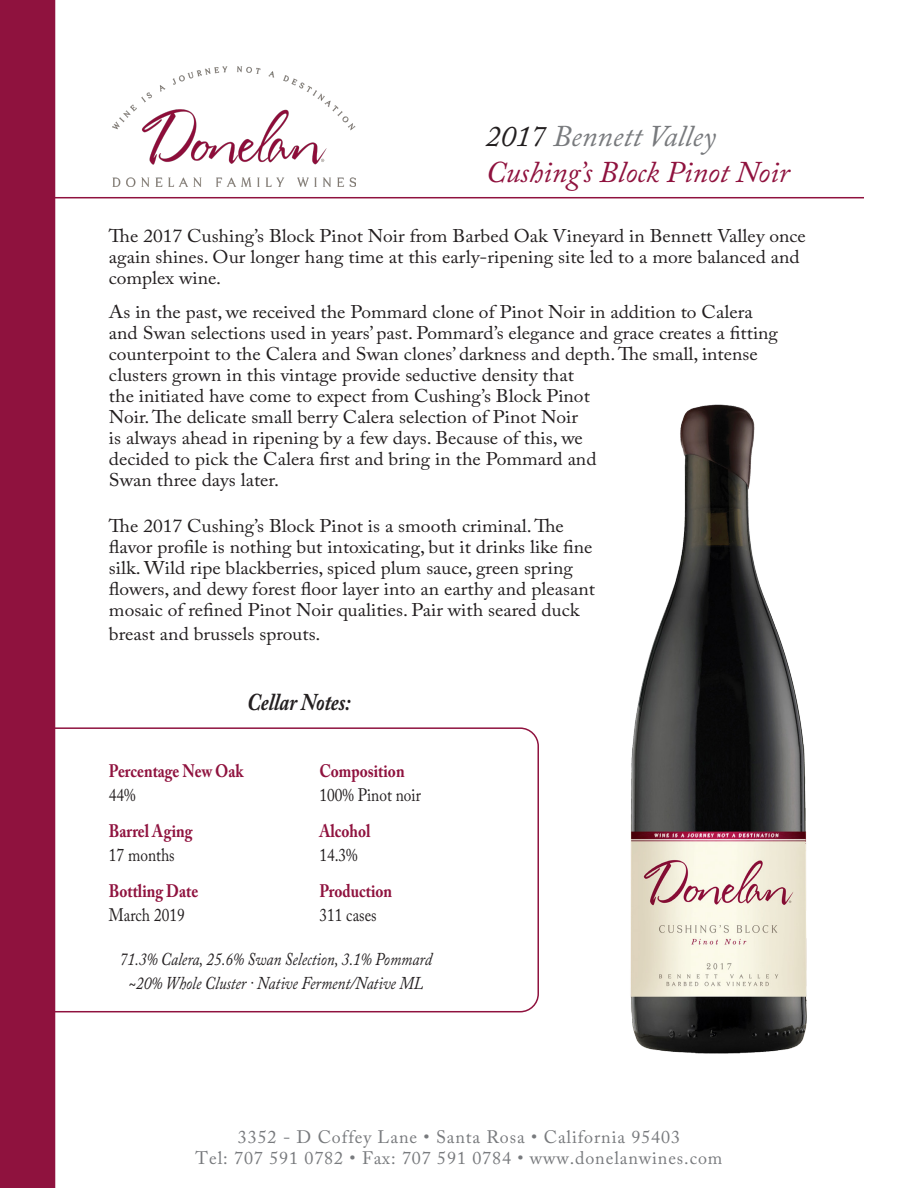
<style>
.page{position:relative;width:918px;height:1188px;background:#fff}
.page>*{position:absolute;margin:0;border:0;box-sizing:border-box;transform-origin:0 0}
.t1{font:italic 30px "Adobe Caslon Pro";color:#8f123e}
.t2{font:italic 30px "Adobe Caslon Pro";color:#787a7d}
.t3{font:italic 700 24px "Adobe Caslon Pro";color:#231f20;scale:.85 1}
.t4{font:18.3px/21px "Adobe Caslon Pro";color:#231f20;scale:1.06 1}
.t5{font:18px "Adobe Caslon Pro";letter-spacing:.05em;color:#787a7d}
.t6{font:italic 18px "Adobe Caslon Pro";color:#231f20;scale:.85 1}
.t7{font:700 18px "Adobe Caslon Pro";color:#8f123e;scale:.85 1}
.t8{font:18px "Adobe Caslon Pro";color:#231f20;scale:.85 1}
.s1{color:#231f20}
</style>
<div class="page">
<div style="left:30px;top:727px;width:509px;height:285px;border:2px solid #8f123e;border-radius:18px"></div>
<img style="left:112px;top:67px;width:243px;height:120px">
<hr style="left:54px;top:197px;width:810px;height:1px;background:#8f123e">
<div style="left:0;top:0;width:55px;height:1188px;background:#8f123e"></div>
<img style="left:630px;top:404px;width:177px;height:650px">
<p class="t2" style="left:486px;top:118px;width:231px"><span class="s1">2017</span> Bennett Valley</p>
<p class="t1" style="left:486px;top:154px;width:305px">Cushing’s Block Pinot Noir</p>
<p class="t4" style="left:109px;top:225px;width:659px">The 2017 Cushing’s Block Pinot Noir from Barbed Oak Vineyard in Bennett Valley once again shines. Our longer hang time at this early-ripening site led to a more balanced and complex wine.</p>
<p class="t4" style="left:109px;top:301px;width:633px">As in the past, we received the Pommard clone of Pinot Noir in addition to Calera and Swan selections used in years’ past. Pommard’s elegance and grace creates a fitting counterpoint to the Calera and Swan clones’ darkness and depth. The small, intense clusters grown in this vintage provide seductive density that<br>the initiated have come to expect from Cushing’s Block Pinot<br>Noir. The delicate small berry Calera selection of Pinot Noir<br>is always ahead in ripening by a few days. Because of this, we<br>decided to pick the Calera first and bring in the Pommard and<br>Swan three days later.</p>
<p class="t4" style="left:109px;top:515px;width:460px">The 2017 Cushing’s Block Pinot is a smooth criminal. The flavor profile is nothing but intoxicating, but it drinks like fine silk. Wild ripe blackberries, spiced plum sauce, green spring flowers, and dewy forest floor layer into an earthy and pleasant mosaic of refined Pinot Noir qualities. Pair with seared duck</p>
<p class="t4" style="left:109px;top:623px;width:201px">breast and brussels sprouts.</p>
<p class="t3" style="left:247px;top:688px;width:123px">Cellar Notes:</p>
<p class="t7" style="left:109px;top:761px;width:160px">Percentage New Oak</p>
<p class="t8" style="left:109px;top:785px;width:33px">44%</p>
<p class="t7" style="left:109px;top:821px;width:100px">Barrel Aging</p>
<p class="t8" style="left:109px;top:845px;width:79px">17 months</p>
<p class="t7" style="left:109px;top:881px;width:107px">Bottling Date</p>
<p class="t8" style="left:109px;top:905px;width:91px">March 2019</p>
<p class="t7" style="left:319px;top:760px;width:102px">Composition</p>
<p class="t8" style="left:319px;top:784px;width:121px">100% Pinot noir</p>
<p class="t7" style="left:319px;top:820px;width:62px">Alcohol</p>
<p class="t8" style="left:319px;top:844px;width:47px">14.3%</p>
<p class="t7" style="left:319px;top:880px;width:87px">Production</p>
<p class="t8" style="left:319px;top:904px;width:69px">311 cases</p>
<p class="t6" style="left:120px;top:948px;width:369px">71.3% Calera, 25.6% Swan Selection, 3.1% Pommard</p>
<p class="t6" style="left:129px;top:972px;width:348px">~20% Whole Cluster · Native Ferment/Native ML</p>
<p class="t5" style="left:238px;top:1126px;width:444px">3352 - D Coffey Lane • Santa Rosa • California 95403</p>
<p class="t5" style="left:196px;top:1147px;width:528px">Tel: 707 591 0782 • Fax: 707 591 0784 • www.donelanwines.com</p>
</div>
